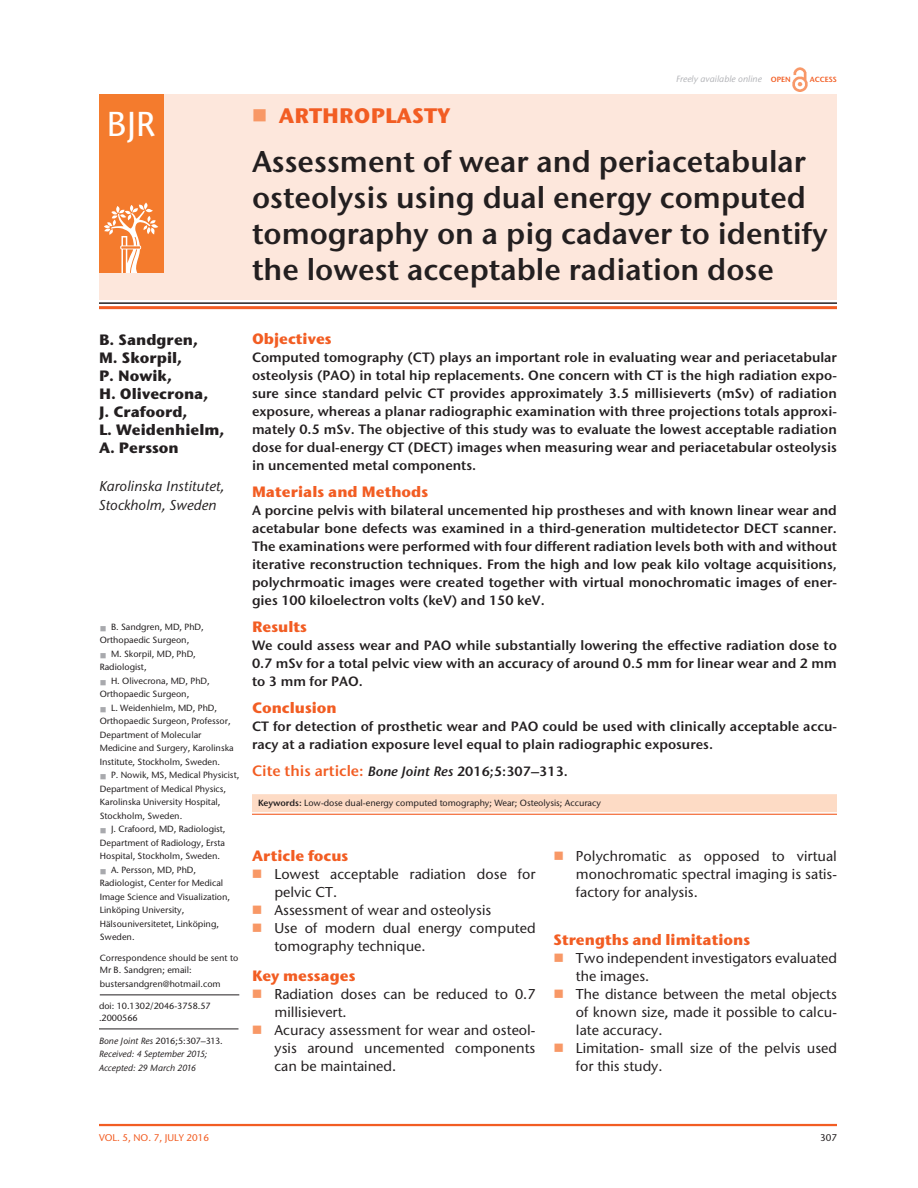
<style>
.page{position:relative;width:918px;height:1188px;background:#fff}
.page>*{position:absolute;margin:0;border:0;box-sizing:border-box;transform-origin:0 0}
.t1{font:500 34.5px "Stone Sans ITC Pro";color:#fff}
.t2{font:600 30px/36px "Stone Sans ITC Pro";color:#231f20}
.t3{font:700 21px "Stone Sans ITC Pro";color:#f25d23}
.t4{font:700 15px "Stone Sans ITC Pro";color:#f25d23}
.t5{font:700 15px/18px "Stone Sans ITC Pro";color:#231f20}
.t6{font:600 15px "Stone Sans ITC Pro";color:#f25d23}
.t7{font:500 14.25px/18px "Stone Sans ITC Pro";color:#231f20}
.t8{font:italic 500 14.25px/19.5px "Stone Sans ITC Pro";color:#231f20}
.t9{font:600 13.5px/18px "Stone Sans ITC Pro";color:#231f20;text-align:justify}
.t10{font:500 9.75px "Stone Sans ITC Pro";color:#f25d23}
.t11{font:500 9.75px "Stone Sans ITC Pro";color:#231f20}
.t12{font:500 9px/13.5px "Stone Sans ITC Pro";color:#231f20}
.t13{font:italic 500 9px/13.5px "Stone Sans ITC Pro";color:#231f20}
.t14{font:italic 500 9px "Stone Sans ITC Pro";color:#b2b3b7}
.t15{font:600 7.5px "Stone Sans ITC Pro";color:#f25d23}
.s1{font-weight:600;font-style:normal;font-size:7.5px;color:#f25d23}
.s2{font-style:normal}
.s3{font-style:italic;font-size:13.5px;color:#231f20}
.s4{font-size:13.5px;color:#231f20}
.s5{font-weight:600}
</style>
<div class="page">
<img style="left:793px;top:68px;width:15px;height:23px">
<div style="left:99px;top:94px;width:738px;height:206px;background:#fde7dc"></div>
<div style="left:99px;top:94px;width:64px;height:179px;background:#f47b2d"></div>
<svg style="left:104px;top:203px;width:54px;height:70px"></svg>
<hr style="left:99px;top:302px;width:738px;height:2px;background:#231f20">
<hr style="left:99px;top:306px;width:738px;height:3px;background:#f25d23">
<hr style="left:99px;top:1124px;width:738px;height:2px;background:#f25d23">
<div style="left:252px;top:794px;width:585px;height:18px;background:#fddbc5"></div>
<hr style="left:252px;top:814px;width:585px;height:1px;background:#f25d23">
<hr style="left:99px;top:1029px;width:139px;height:1px;background:#231f20">
<hr style="left:100px;top:994px;width:139px;height:1px;background:#231f20">
<h1 class="t1" style="left:107px;top:103px;width:50px">BJR</h1>
<h3 class="t3" style="left:279px;top:102px;width:173px">Arthro plasty</h3>
<p class="t14" style="left:676px;top:73px;width:116px">Freely available online <span class="s1">open</span></p>
<p class="t15" style="left:810px;top:75px;width:29px">Access</p>
<h2 class="t2" style="left:252px;top:143px;width:577px">Assessment of wear and periacetabular osteolysis using dual energy computed tomography on a pig cadaver to identify the lowest acceptable radiation dose</h2>
<p class="t5" style="left:99px;top:331px;width:127px">B. Sandgren,<br>M. Skorpil,<br>P. Nowik,<br>H . Olivecrona,<br>J. Crafoord,<br>L. Weidenhielm,<br>A. Persson</p>
<p class="t8" style="left:99px;top:476px;width:127px">Karolinska Institutet,<br>Stockholm, Sweden</p>
<p class="t12" style="left:100px;top:620px;width:106px;text-indent:11px">B. Sandgren, MD, PhD,<br>Orthopaedic Surgeon,</p>
<p class="t12" style="left:100px;top:647px;width:98px;text-indent:11px">M. Skorpil, MD, PhD,<br>Radiologist,</p>
<p class="t12" style="left:100px;top:674px;width:111px;text-indent:11px">H. Olivecrona, MD, PhD,<br>Orthopaedic Surgeon,</p>
<p class="t12" style="left:100px;top:701px;width:135px;text-indent:11px">L. Weidenhielm, MD, PhD,<br>Orthopaedic Surgeon, Professor,<br>Department of Molecular<br>Medicine and Surgery, Karolinska<br>Institute, Stockholm, Sweden.</p>
<p class="t12" style="left:111px;top:769px;width:130px">P. Nowik, MS, Medical Physicist,</p>
<p class="t12" style="left:100px;top:782px;width:128px">Department of Medical Physics,</p>
<p class="t12" style="left:100px;top:796px;width:122px">Karolinska University Hospital,</p>
<p class="t12" style="left:100px;top:809px;width:84px">Stockholm, Sweden.</p>
<p class="t12" style="left:111px;top:823px;width:116px">J. Crafoord, MD, Radiologist,</p>
<p class="t12" style="left:100px;top:836px;width:127px">Department of Radiology, Ersta</p>
<p class="t12" style="left:100px;top:850px;width:122px">Hospital, Stockholm, Sweden.</p>
<p class="t12" style="left:111px;top:863px;width:87px">A. Persson, MD, PhD,</p>
<p class="t12" style="left:100px;top:877px;width:125px">Radiologist, Center for Medical</p>
<p class="t12" style="left:100px;top:890px;width:132px">Image Science and Visualization,</p>
<p class="t12" style="left:100px;top:904px;width:86px">Linköping University,</p>
<p class="t12" style="left:100px;top:917px;width:121px">Hälsouniversitetet, Linköping,</p>
<p class="t12" style="left:100px;top:931px;width:36px">Sweden.</p>
<p class="t12" style="left:100px;top:952px;width:140px;line-height:12px">Correspondence should be sent to<br>Mr B. Sandgren; email:</p>
<p class="t12" style="left:100px;top:977px;width:122px">bustersandgren@hotmail.com</p>
<p class="t12" style="left:99px;top:1000px;width:113px;line-height:12px">doi: 10.1302/2046-3758.57 .2000566</p>
<p class="t13" style="left:99px;top:1034px;width:125px">Bone Joint Res <span class="s2">2016;5:307–313.<br></span>Received: 4 September 2015;<br>Accepted: 29 March 2016</p>
<p class="t4" style="left:252px;top:329px;width:81px">Objectives</p>
<p class="t9" style="left:252px;top:348px;width:587px">Computed tomography (CT) plays an important role in evaluating wear and periacetabular osteolysis (PAO) in total hip replacements. One concern with CT is the high radiation expo&shy;sure since standard pelvic CT provides approximately 3.5 millisieverts (mSv) of radiation exposure, whereas a planar radiographic examination with three projections totals approxi&shy;mately 0.5 mSv. The objective of this study was to evaluate the lowest acceptable radiation dose for dual-energy CT (DECT) images when measuring wear and periacetabular osteolysis in uncemented metal components.</p>
<p class="t4" style="left:252px;top:482px;width:178px">Materials and Methods</p>
<p class="t9" style="left:252px;top:501px;width:587px">A porcine pelvis with bilateral uncemented hip prostheses and with known linear wear and acetabular bone defects was examined in a third-generation multidetector DECT scanner.<br>The examinations were performed with four different radiation levels both with and without iterative reconstruction techniques. From the high and low peak kilo voltage acquisitions, polychrmoatic images were created together with virtual monochromatic images of ener&shy;gies 100 kiloelectron volts (keV) and 150 keV.</p>
<p class="t4" style="left:252px;top:617px;width:56px">Results</p>
<p class="t9" style="left:252px;top:636px;width:586px">We could assess wear and PAO while substantially lowering the effective radiation dose to 0.7 mSv for a total pelvic view with an accuracy of around 0.5 mm for linear wear and 2 mm to 3 mm for PAO.</p>
<p class="t4" style="left:252px;top:698px;width:86px">Conclusion</p>
<p class="t9" style="left:252px;top:717px;width:587px">CT for detection of prosthetic wear and PAO could be used with clinically acceptable accu&shy;racy at a radiation exposure level equal to plain radiographic exposures.</p>
<p class="t6" style="left:252px;top:762px;width:318px">Cite this article: <span class="s3">Bone Joint Res</span> <span class="s4">2016;5:307–313.</span></p>
<p class="t12" style="left:258px;top:796px;width:345px"><span class="s5">Keywords:</span> Low-dose dual-energy computed tomography; Wear; Osteolysis; Accuracy</p>
<p class="t4" style="left:252px;top:846px;width:98px">Article focus</p>
<p class="t7" style="left:274px;top:865px;width:263px">Lowest acceptable radiation dose for pelvic CT.<br>Assessment of wear and osteolysis<br>Use of modern dual energy computed tomography technique.</p>
<p class="t4" style="left:252px;top:966px;width:105px">Key messages</p>
<p class="t7" style="left:274px;top:985px;width:263px">Radiation doses can be reduced to 0.7 millisievert.<br>Acuracy assessment for wear and osteol&shy;ysis around uncemented components can be maintained.</p>
<p class="t7" style="left:576px;top:847px;width:262px;text-align:justify">Polychromatic as opposed to virtual monochromatic spectral imaging is satis&shy;factory for analysis.</p>
<p class="t4" style="left:554px;top:930px;width:198px">Strengths and limitations</p>
<p class="t7" style="left:576px;top:949px;width:263px">Two independent investigators evaluated the images.<br>The distance between the metal objects of known size, made it possible to calcu&shy;late accuracy.<br>Limitation- small size of the pelvis used for this study.</p>
<p class="t10" style="left:99px;top:1132px;width:111px">vol. 5, NO. 7, July 2016</p>
<p class="t11" style="left:820px;top:1132px;width:18px">307</p>
</div>
